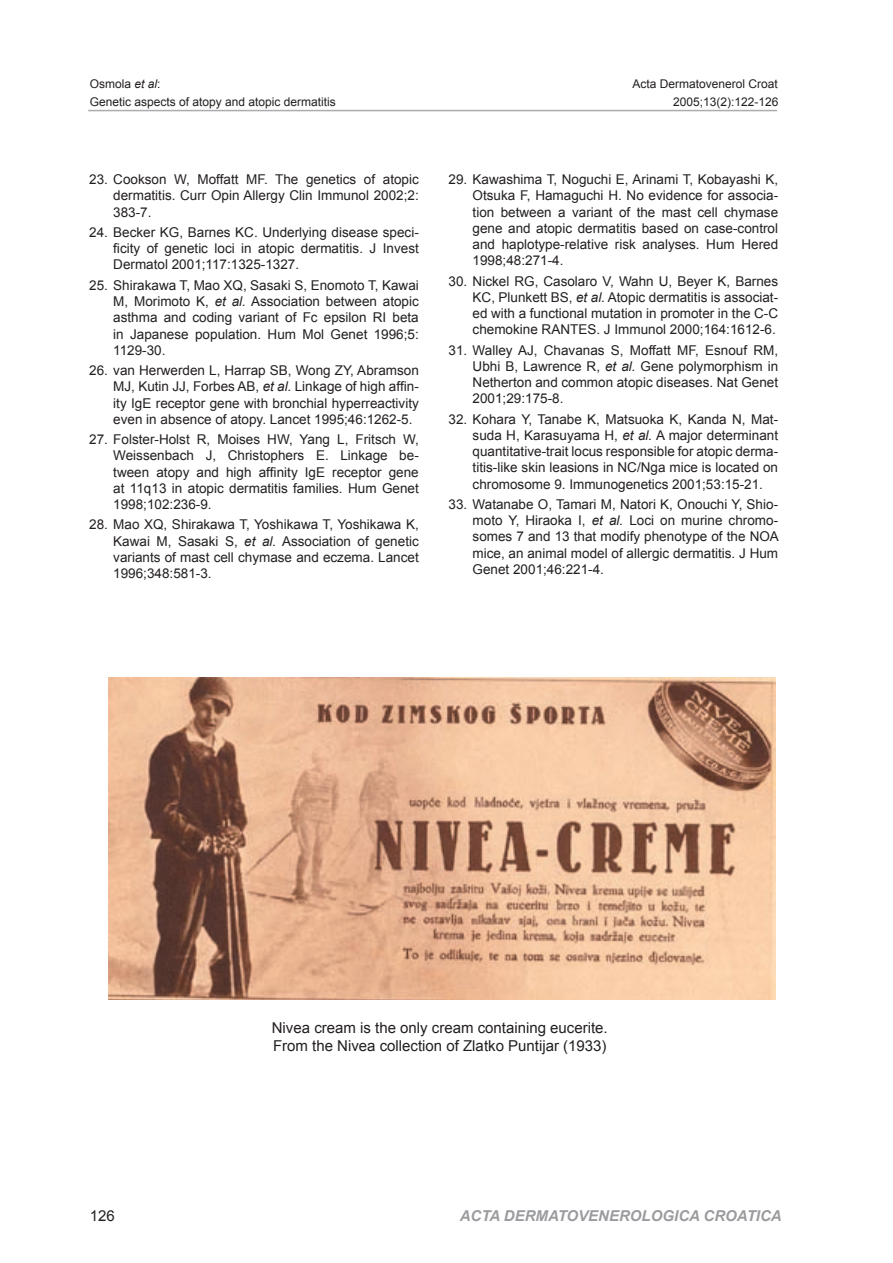
<style>
.page{position:relative;width:893px;height:1263px;background:#fff}
.page>*{position:absolute;margin:0;border:0;box-sizing:border-box;transform-origin:0 0}
.Heading_1{font:15px "Arial";color:#231f20}
.t1{font:italic 700 15px "Arial";color:#999b9e}
.t2{font:13.5px/16.2px "Arial";color:#231f20;text-align:justify}
.t3{font:12px "Arial";color:#231f20}
.s1{font-style:italic}
</style>
<div class="page">
<hr style="left:88px;top:110px;width:689px;height:1px;background:#abacb0">
<img style="left:109px;top:677px;width:667px;height:322px">
<p class="t3" style="left:90px;top:76px;width:72px">Osmola <span class="s1">et al</span>:</p>
<p class="t3" style="left:633px;top:76px;width:147px">Acta Dermatovenerol Croat</p>
<p class="t3" style="left:90px;top:94px;width:248px">Genetic aspects of atopy and atopic dermatitis</p>
<p class="t3" style="left:673px;top:94px;width:107px">2005;13(2):122-126</p>
<p class="t2" style="left:113px;top:171px;width:307px;text-indent:-24px">23. Cookson W, Moffatt MF. The genetics of atopic dermatitis. Curr Opin Allergy Clin Immunol 2002;2:<br>383-7.</p>
<p class="t2" style="left:113px;top:224px;width:307px;text-indent:-24px">24. Becker KG, Barnes KC. Underlying disease speci&shy;ficity of genetic loci in atopic dermatitis. J Invest Dermatol 2001;117:1325-1327.</p>
<p class="t2" style="left:113px;top:277px;width:307px;text-indent:-24px">25. Shirakawa T, Mao XQ, Sasaki S, Enomoto T, Kawai M, Morimoto K, <span class="s1">et al.</span> Association between atopic asthma and coding variant of Fc epsilon RI beta in Japanese population. Hum Mol Genet 1996;5:<br>1129-30.</p>
<p class="t2" style="left:113px;top:362px;width:307px;text-indent:-24px">26. van Herwerden L, Harrap SB, Wong ZY, Abramson MJ, Kutin JJ, Forbes AB, <span class="s1">et al.</span> Linkage of high affin&shy;ity IgE receptor gene with bronchial hyperreactivity even in absence of atopy. Lancet 1995;46:1262-5.</p>
<p class="t2" style="left:113px;top:431px;width:307px;text-indent:-24px">27. Folster-Holst R, Moises HW, Yang L, Fritsch W, Weissenbach J, Christophers E. Linkage be&shy;tween atopy and high affinity IgE receptor gene at 11q13 in atopic dermatitis families. Hum Genet 1998;102:236-9.</p>
<p class="t2" style="left:113px;top:517px;width:307px;text-indent:-24px">28. Mao XQ, Shirakawa T, Yoshikawa T, Yoshikawa K, Kawai M, Sasaki S, <span class="s1">et al.</span> Association of genetic variants of mast cell chymase and eczema. Lancet 1996;348:581-3.</p>
<p class="t2" style="left:473px;top:171px;width:307px;text-indent:-24px">29. Kawashima T, Noguchi E, Arinami T, Kobayashi K, Otsuka F, Hamaguchi H. No evidence for associa&shy;tion between a variant of the mast cell chymase gene and atopic dermatitis based on case-control and haplotype-relative risk analyses. Hum Hered 1998;48:271-4.</p>
<p class="t2" style="left:473px;top:273px;width:307px;text-indent:-24px">30. Nickel RG, Casolaro V, Wahn U, Beyer K, Barnes KC, Plunkett BS, <span class="s1">et al.</span> Atopic dermatitis is associat&shy;ed with a functional mutation in promoter in the C-C chemokine RANTES. J Immunol 2000;164:1612-6.</p>
<p class="t2" style="left:473px;top:342px;width:307px;text-indent:-24px">31. Walley AJ, Chavanas S, Moffatt MF, Esnouf RM, Ubhi B, Lawrence R, <span class="s1">et al.</span> Gene polymorphism in Netherton and common atopic diseases. Nat Genet 2001;29:175-8.</p>
<p class="t2" style="left:473px;top:411px;width:307px;text-indent:-24px">32. Kohara Y, Tanabe K, Matsuoka K, Kanda N, Mat&shy;suda H, Karasuyama H, <span class="s1">et al.</span> A major determinant quantitative-trait locus responsible for atopic derma&shy;titis-like skin leasions in NC/Nga mice is located on chromosome 9. Immunogenetics 2001;53:15-21.</p>
<p class="t2" style="left:473px;top:496px;width:308px;text-indent:-24px">33. Watanabe O, Tamari M, Natori K, Onouchi Y, Shio&shy;moto Y, Hiraoka I, <span class="s1">et al.</span> Loci on murine chromo&shy;somes 7 and 13 that modify phenotype of the NOA mice, an animal model of allergic dermatitis. J Hum Genet 2001;46:221-4.</p>
<p class="Heading_1" style="left:90px;top:1206px;width:27px">126</p>
<p class="Heading_1" style="left:272px;top:1018px;width:337px">Nivea cream is the only cream containing eucerite.</p>
<p class="Heading_1" style="left:273px;top:1036px;width:335px">From the Nivea collection of Zlatko Puntijar (1933)</p>
<p class="t1" style="left:460px;top:1206px;width:323px">ACTA DERMATOVENEROLOGICA CROATICA</p>
</div>
